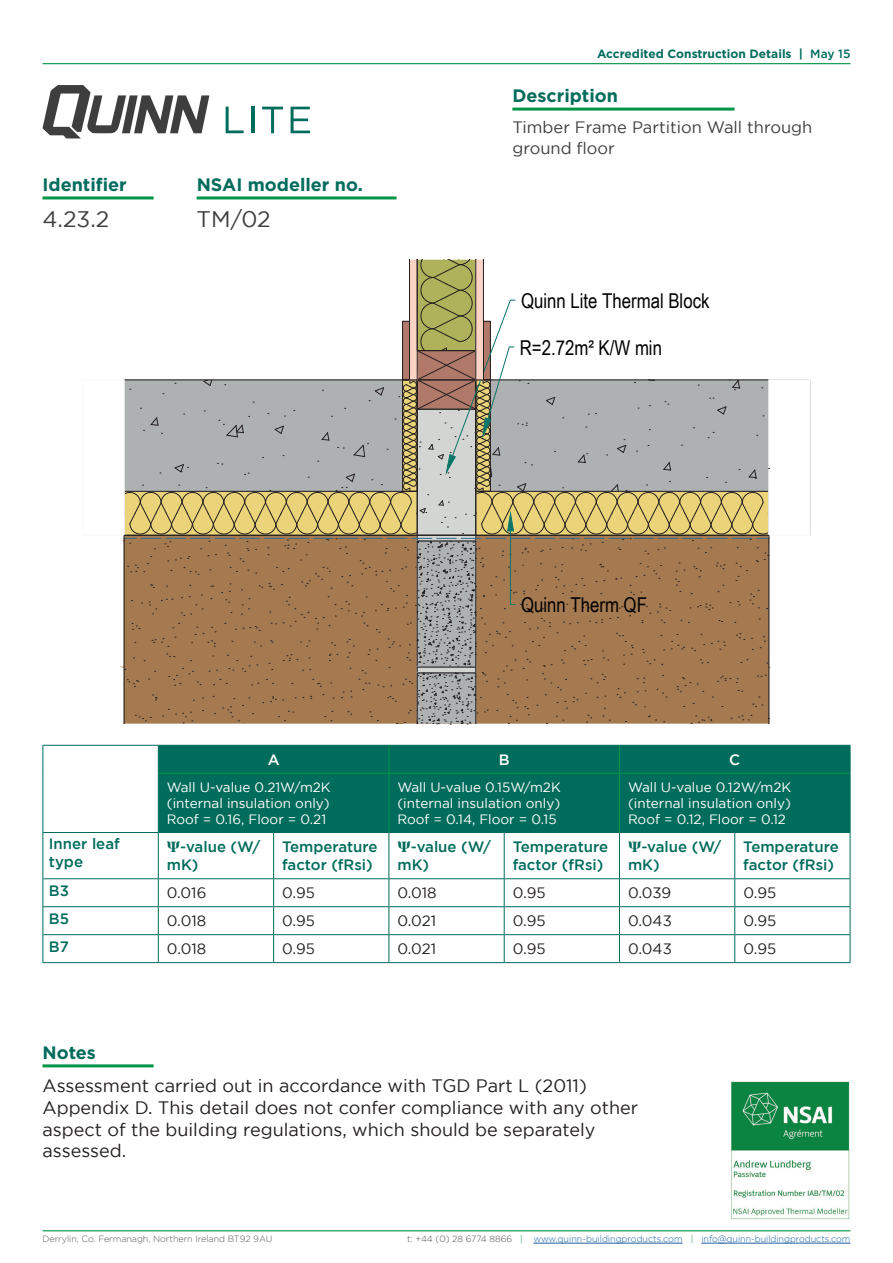
<style>
.page{position:relative;width:893px;height:1263px;background:#fff}
.page>*{position:absolute;margin:0;border:0;box-sizing:border-box;transform-origin:0 0}
.t1{font:22.5px "Gotham";color:#3e3e3f}
.t2{font:20.4px "Arial Narrow";color:#000001}
.t3{font:18px/21.6px "Gotham";color:#231f20}
.t4{font:700 18px "Gotham";color:#006c5c}
.t5{font:16.5px/21px "Gotham";color:#3e3e3f}
.t6{font:500 15px/18px "Gotham";color:#006c5c}
.t7{font:15px "Gotham";letter-spacing:-.005em;color:#231f20}
.t8{font:500 15px "Gotham";color:#fff}
.t9{font:13.5px/16.2px "Gotham";color:#fff;text-align:justify}
.t10{font:700 12px "Gotham";color:#006c5c}
.t11{font:300 9px "Gotham";letter-spacing:-.005em;color:#175d9e}
.t12{font:300 9px "Gotham";letter-spacing:-.005em;color:#57585a}
.s1{font-weight:500}
.s2{font-family:"Times";font-weight:700}
.s3{color:#574e4c}
.s4{color:#009547}
</style>
<div class="page">
<hr style="left:43px;top:63px;width:807px;height:1px;background:#009547">
<hr style="left:43px;top:1230px;width:807px;height:1px;background:#009547">
<hr style="left:533px;top:1243px;width:150px;height:1px;background:#175d9e">
<hr style="left:701px;top:1243px;width:149px;height:1px;background:#175d9e">
<svg style="left:43px;top:85px;width:166px;height:53px"></svg>
<svg style="left:226px;top:107px;width:18px;height:26px"></svg>
<hr style="left:251px;top:107px;width:3px;height:26px;background:#006c5c">
<svg style="left:262px;top:107px;width:21px;height:26px"></svg>
<svg style="left:291px;top:107px;width:19px;height:26px"></svg>
<hr style="left:512px;top:108px;width:222px;height:3px;background:#009547">
<hr style="left:197px;top:196px;width:199px;height:3px;background:#009547">
<hr style="left:43px;top:196px;width:111px;height:3px;background:#009547">
<hr style="left:43px;top:1064px;width:111px;height:3px;background:#009547">
<div style="left:159px;top:746px;width:691px;height:86px;background:#006c5c"></div>
<hr style="left:43px;top:745px;width:115px;height:1px;background:#006c5c">
<svg style="left:43px;top:746px;width:1px;height:27px"></svg>
<hr style="left:158px;top:745px;width:116px;height:1px;background:#006c5c">
<svg style="left:158px;top:746px;width:1px;height:27px"></svg>
<hr style="left:274px;top:745px;width:115px;height:1px;background:#006c5c">
<hr style="left:389px;top:745px;width:115px;height:1px;background:#006c5c">
<hr style="left:504px;top:745px;width:115px;height:1px;background:#006c5c">
<hr style="left:619px;top:745px;width:116px;height:1px;background:#006c5c">
<hr style="left:735px;top:745px;width:115px;height:1px;background:#006c5c">
<svg style="left:850px;top:746px;width:1px;height:27px"></svg>
<hr style="left:43px;top:773px;width:1px;height:59px;background:#006c5c">
<hr style="left:158px;top:773px;width:1px;height:59px;background:#006c5c">
<hr style="left:850px;top:773px;width:1px;height:59px;background:#006c5c">
<hr style="left:43px;top:832px;width:115px;height:1px;background:#006c5c">
<hr style="left:43px;top:833px;width:1px;height:45px;background:#006c5c">
<hr style="left:158px;top:832px;width:116px;height:1px;background:#006c5c">
<hr style="left:158px;top:833px;width:1px;height:45px;background:#006c5c">
<hr style="left:274px;top:832px;width:115px;height:1px;background:#006c5c">
<hr style="left:273px;top:833px;width:1px;height:45px;background:#006c5c">
<hr style="left:389px;top:832px;width:115px;height:1px;background:#006c5c">
<hr style="left:389px;top:833px;width:1px;height:45px;background:#006c5c">
<hr style="left:504px;top:832px;width:115px;height:1px;background:#006c5c">
<hr style="left:504px;top:833px;width:1px;height:45px;background:#006c5c">
<hr style="left:619px;top:832px;width:116px;height:1px;background:#006c5c">
<hr style="left:619px;top:833px;width:1px;height:45px;background:#006c5c">
<hr style="left:735px;top:832px;width:115px;height:1px;background:#006c5c">
<hr style="left:734px;top:833px;width:1px;height:45px;background:#006c5c">
<hr style="left:850px;top:833px;width:1px;height:45px;background:#006c5c">
<hr style="left:43px;top:878px;width:115px;height:1px;background:#006c5c">
<hr style="left:158px;top:878px;width:116px;height:1px;background:#006c5c">
<hr style="left:274px;top:878px;width:115px;height:1px;background:#006c5c">
<hr style="left:389px;top:878px;width:115px;height:1px;background:#006c5c">
<hr style="left:504px;top:878px;width:115px;height:1px;background:#006c5c">
<hr style="left:619px;top:878px;width:116px;height:1px;background:#006c5c">
<hr style="left:735px;top:878px;width:115px;height:1px;background:#006c5c">
<hr style="left:43px;top:906px;width:115px;height:1px;background:#006c5c">
<hr style="left:158px;top:906px;width:116px;height:1px;background:#006c5c">
<hr style="left:274px;top:906px;width:115px;height:1px;background:#006c5c">
<hr style="left:389px;top:906px;width:115px;height:1px;background:#006c5c">
<hr style="left:504px;top:906px;width:115px;height:1px;background:#006c5c">
<hr style="left:619px;top:906px;width:116px;height:1px;background:#006c5c">
<hr style="left:735px;top:906px;width:115px;height:1px;background:#006c5c">
<hr style="left:43px;top:934px;width:115px;height:1px;background:#006c5c">
<svg style="left:43px;top:879px;width:1px;height:83px"></svg>
<hr style="left:158px;top:934px;width:116px;height:1px;background:#006c5c">
<svg style="left:158px;top:879px;width:1px;height:83px"></svg>
<hr style="left:274px;top:934px;width:115px;height:1px;background:#006c5c">
<svg style="left:273px;top:879px;width:1px;height:83px"></svg>
<hr style="left:389px;top:934px;width:115px;height:1px;background:#006c5c">
<svg style="left:389px;top:879px;width:1px;height:83px"></svg>
<hr style="left:504px;top:934px;width:115px;height:1px;background:#006c5c">
<svg style="left:504px;top:879px;width:1px;height:83px"></svg>
<hr style="left:619px;top:934px;width:116px;height:1px;background:#006c5c">
<svg style="left:619px;top:879px;width:1px;height:83px"></svg>
<hr style="left:735px;top:934px;width:115px;height:1px;background:#006c5c">
<svg style="left:734px;top:879px;width:1px;height:83px"></svg>
<svg style="left:850px;top:879px;width:1px;height:83px"></svg>
<hr style="left:43px;top:962px;width:115px;height:1px;background:#006c5c">
<hr style="left:158px;top:962px;width:116px;height:1px;background:#006c5c">
<hr style="left:274px;top:962px;width:115px;height:1px;background:#006c5c">
<hr style="left:389px;top:962px;width:115px;height:1px;background:#006c5c">
<hr style="left:504px;top:962px;width:115px;height:1px;background:#006c5c">
<hr style="left:619px;top:962px;width:116px;height:1px;background:#006c5c">
<hr style="left:735px;top:962px;width:115px;height:1px;background:#006c5c">
<svg style="left:389px;top:746px;width:1px;height:27px"></svg>
<svg style="left:619px;top:746px;width:1px;height:27px"></svg>
<hr style="left:159px;top:773px;width:115px;height:1px;background:#009547">
<hr style="left:274px;top:773px;width:115px;height:1px;background:#009547">
<hr style="left:389px;top:773px;width:115px;height:1px;background:#009547">
<hr style="left:389px;top:774px;width:1px;height:58px;background:#009547">
<hr style="left:504px;top:773px;width:115px;height:1px;background:#009547">
<hr style="left:619px;top:773px;width:116px;height:1px;background:#009547">
<hr style="left:619px;top:774px;width:1px;height:58px;background:#009547">
<hr style="left:735px;top:773px;width:115px;height:1px;background:#009547">
<svg style="left:119px;top:260px;width:690px;height:465px"></svg>
<svg style="left:124px;top:535px;width:645px;height:189px"></svg>
<img style="left:731px;top:1081px;width:119px;height:139px">
<p class="t10" style="left:597px;top:47px;width:255px">Accredited Construction Details | <span class="s1">May 15</span></p>
<h3 class="t4" style="left:512px;top:85px;width:107px">Description</h3>
<h3 class="t4" style="left:43px;top:174px;width:86px">Identifier</h3>
<h3 class="t4" style="left:197px;top:174px;width:168px">NSAI modeller no.</h3>
<h1 class="t1" style="left:43px;top:206px;width:68px">4.23.2</h1>
<h1 class="t1" style="left:197px;top:206px;width:76px">TM/02</h1>
<p class="t5" style="left:512px;top:117px;width:301px">Timber Frame Partition Wall through ground floor</p>
<h2 class="t2" style="left:521px;top:285px;width:190px">Quinn Lite Thermal Block</h2>
<h2 class="t2" style="left:520px;top:332px;width:144px">R=2.72m² K/W min</h2>
<h2 class="t2" style="left:521px;top:590px;width:127px">Quinn Therm QF</h2>
<p class="t8" style="left:268px;top:751px;width:13px">A</p>
<p class="t8" style="left:499px;top:751px;width:12px">B</p>
<p class="t8" style="left:729px;top:751px;width:13px">C</p>
<p class="t9" style="left:167px;top:778px;width:165px">Wall U-value 0.21W/m2K (internal insulation only)<br>Roof = 0.16, Floor = 0.21</p>
<p class="t9" style="left:397px;top:778px;width:165px">Wall U-value 0.15W/m2K (internal insulation only)<br>Roof = 0.14, Floor = 0.15</p>
<p class="t9" style="left:628px;top:778px;width:165px">Wall U-value 0.12W/m2K (internal insulation only)<br>Roof = 0.12, Floor = 0.12</p>
<p class="t6" style="left:49px;top:835px;width:72px">Inner leaf type</p>
<p class="t6" style="left:167px;top:838px;width:95px"><span class="s2">Ψ</span>-value (W/ mK)</p>
<p class="t6" style="left:282px;top:837px;width:97px">Temperature factor (fRsi)</p>
<p class="t6" style="left:397px;top:838px;width:95px"><span class="s2">Ψ</span>-value (W/ mK)</p>
<p class="t6" style="left:513px;top:837px;width:97px">Temperature factor (fRsi)</p>
<p class="t6" style="left:628px;top:838px;width:95px"><span class="s2">Ψ</span>-value (W/ mK)</p>
<p class="t6" style="left:743px;top:837px;width:97px">Temperature factor (fRsi)</p>
<p class="t6" style="left:49px;top:881px;width:22px">B3</p>
<p class="t7" style="left:167px;top:885px;width:41px">0.016</p>
<p class="t7" style="left:282px;top:885px;width:34px">0.95</p>
<p class="t7" style="left:397px;top:885px;width:41px">0.018</p>
<p class="t7" style="left:513px;top:885px;width:34px">0.95</p>
<p class="t7" style="left:628px;top:885px;width:45px">0.039</p>
<p class="t7" style="left:743px;top:885px;width:34px">0.95</p>
<p class="t6" style="left:49px;top:909px;width:22px">B5</p>
<p class="t7" style="left:167px;top:912px;width:41px">0.018</p>
<p class="t7" style="left:282px;top:912px;width:34px">0.95</p>
<p class="t7" style="left:397px;top:912px;width:40px">0.021</p>
<p class="t7" style="left:513px;top:912px;width:34px">0.95</p>
<p class="t7" style="left:628px;top:912px;width:45px">0.043</p>
<p class="t7" style="left:743px;top:912px;width:34px">0.95</p>
<p class="t6" style="left:49px;top:937px;width:21px">B7</p>
<p class="t7" style="left:167px;top:940px;width:41px">0.018</p>
<p class="t7" style="left:282px;top:940px;width:34px">0.95</p>
<p class="t7" style="left:397px;top:940px;width:40px">0.021</p>
<p class="t7" style="left:513px;top:940px;width:34px">0.95</p>
<p class="t7" style="left:628px;top:940px;width:45px">0.043</p>
<p class="t7" style="left:743px;top:940px;width:34px">0.95</p>
<h3 class="t4" style="left:43px;top:1042px;width:55px">Notes</h3>
<h3 class="t3" style="left:43px;top:1075px;width:597px">Assessment carried out in accordance with TGD Part L (2011)<br>Appendix D. This detail does not confer compliance with any other aspect of the building regulations, which should be separately assessed.</h3>
<p class="t12" style="left:43px;top:1234px;width:232px">Derrylin, Co. Fermanagh, Northern Ireland BT92 9AU</p>
<p class="t11" style="left:407px;top:1234px;width:445px"><span class="s3">t: +44 (0) 28 6774 8866</span> <span class="s4">|</span> www.quinn-buildingproducts.com <span class="s4">|</span> info@quinn-buildingproducts.com</p>
</div>
